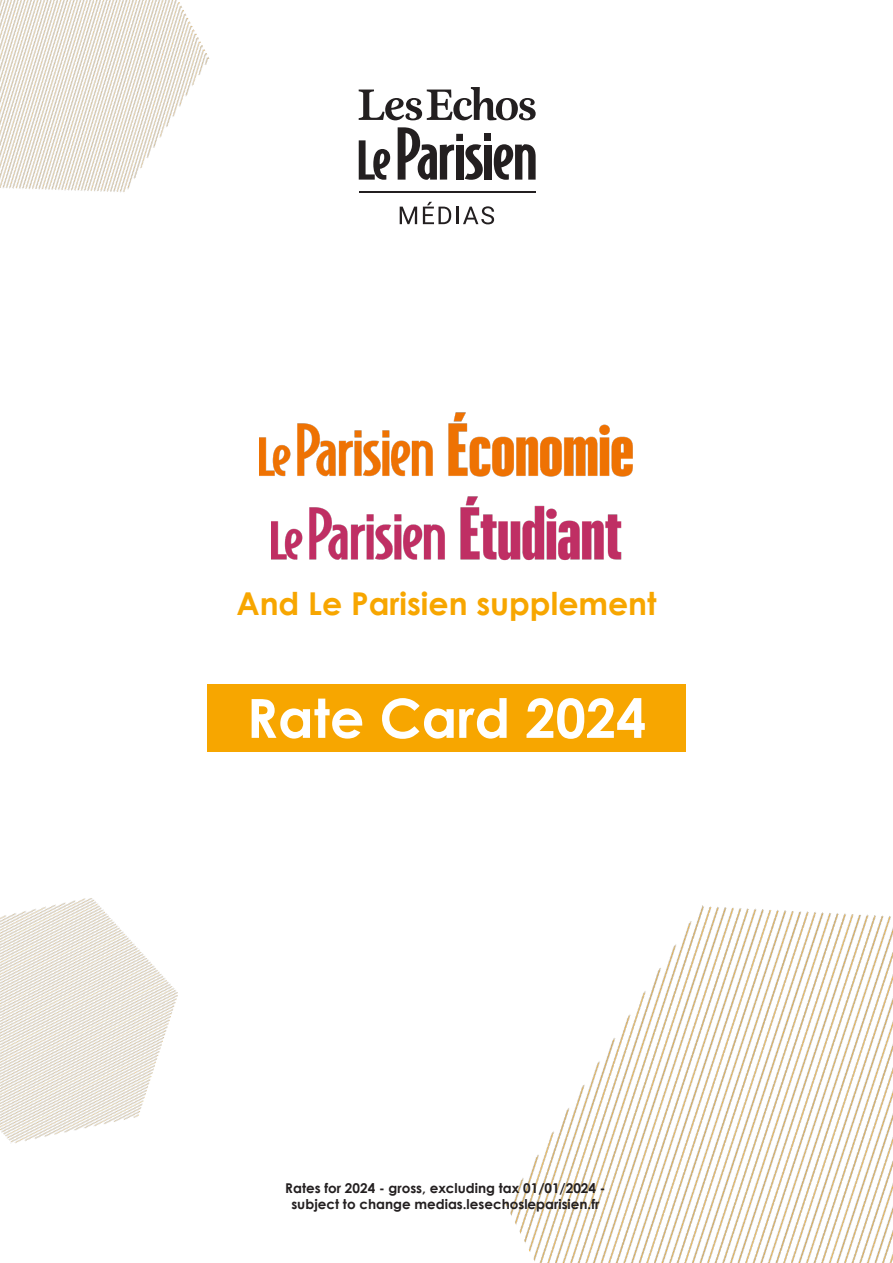
<style>
.page{position:relative;width:893px;height:1263px;background:#fff}
.page>*{position:absolute;margin:0;border:0;box-sizing:border-box;transform-origin:0 0}
.t1{font:700 54px "Century Gothic";color:#fff}
.t2{font:700 31.5px "Century Gothic";color:#f7a600}
.t3{font:700 13.5px "Century Gothic";color:#231f20}
</style>
<div class="page">
<svg style="left:400px;top:207px;width:17px;height:17px"></svg>
<svg style="left:423px;top:202px;width:28px;height:22px"></svg>
<hr style="left:456px;top:207px;width:3px;height:17px;background:#231f20">
<svg style="left:463px;top:206px;width:31px;height:18px"></svg>
<hr style="left:359px;top:191px;width:177px;height:2px;background:#231f20">
<svg style="left:359px;top:87px;width:177px;height:33px"></svg>
<svg style="left:359px;top:140px;width:31px;height:40px"></svg>
<svg style="left:398px;top:127px;width:56px;height:53px"></svg>
<div style="left:456px;top:134px;width:7px;height:7px;background:#231f20"></div>
<div style="left:456px;top:145px;width:7px;height:35px;background:#231f20"></div>
<svg style="left:465px;top:144px;width:18px;height:36px"></svg>
<div style="left:485px;top:134px;width:6px;height:7px;background:#231f20"></div>
<div style="left:484px;top:145px;width:8px;height:35px;background:#231f20"></div>
<svg style="left:494px;top:144px;width:42px;height:36px"></svg>
<img style="left:505px;top:905px;width:388px;height:358px">
<img style="left:0;top:898px;width:178px;height:245px">
<img style="left:0;top:0;width:210px;height:193px">
<div style="left:207px;top:684px;width:478px;height:67px;background:#f7a600"></div>
<img style="left:271px;top:496px;width:351px;height:65px">
<img style="left:260px;top:412px;width:373px;height:65px">
<p class="t2" style="left:236px;top:580px;width:422px">And Le Parisien supplement</p>
<p class="t1" style="left:247px;top:677px;width:401px">Rate Card 2024</p>
<p class="t3" style="left:285px;top:1177px;width:322px">Rates for 2024 - gross, excluding tax 01/01/2024 -</p>
<p class="t3" style="left:291px;top:1194px;width:310px">subject to change medias.lesechosleparisien.fr</p>
</div>
